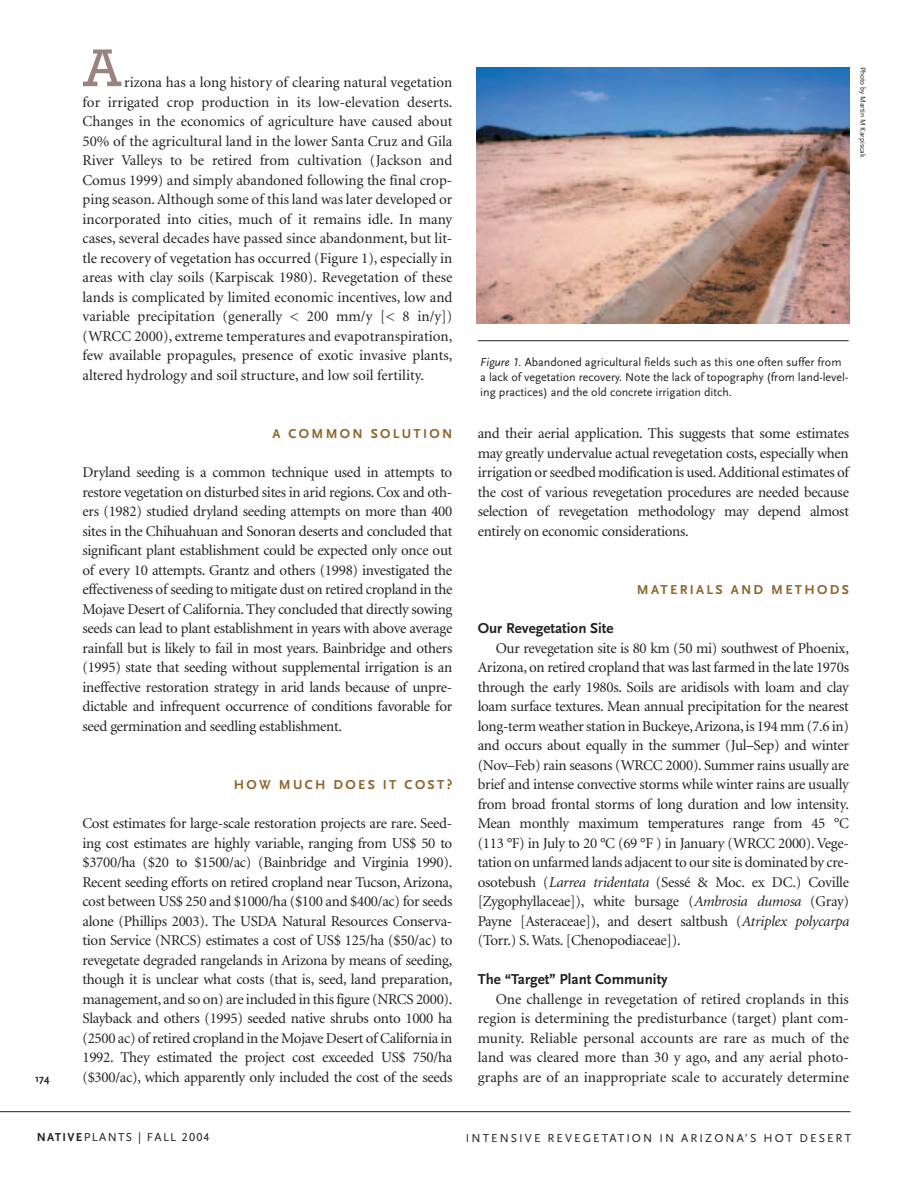
<style>
.page{position:relative;width:918px;height:1188px;background:#fff}
.page>*{position:absolute;margin:0;border:0;box-sizing:border-box;transform-origin:0 0}
.t1{font:54px "Rockwell";color:#9a837c}
.t2{font:15px/19.5px "Minion";letter-spacing:-.02em;color:#231f20;text-align:justify}
.t3{font:700 15px "Scala Sans";color:#231f20}
.t4{font:700 13.5px "Scala Sans";letter-spacing:.17em;color:#8e642b}
.t5{font:12px/15px "Scala Sans";color:#231f20}
.t6{font:12px "Scala Sans";letter-spacing:.17em;color:#231f20}
.t7{font:12px "Scala Sans";letter-spacing:.115em;color:#231f20}
.t8{font:700 10.5px "Scala Sans";color:#231f20}
.t9{font:7.5px "Scala Sans";color:#231f20}
.s1{font-style:italic}
.s2{font-family:"Scala Sans Caps";font-style:italic}
.s3{font-weight:700}
.s4{font-family:"Scala Sans Caps"}
</style>
<div class="page">
<hr style="left:0;top:1111px;width:850px;height:1px;background:#231f20">
<img style="left:476px;top:68px;width:374px;height:256px">
<hr style="left:478px;top:340px;width:371px;height:1px;background:#231f20">
<p class="t8" style="left:35px;top:1074px;width:16px">174</p>
<h1 class="t1" style="left:83px;top:49px;width:39px">A</h1>
<p class="t2" style="left:82px;top:74px;width:371px;text-indent:42px">rizona has a long history of clearing natural vegetation for irrigated crop production in its low-elevation deserts.<br>Changes in the economics of agriculture have caused about 50% of the agricultural land in the lower Santa Cruz and Gila River Valleys to be retired from cultivation (Jackson and Comus 1999) and simply abandoned following the final crop&shy;ping season. Although some of this land was later developed or incorporated into cities, much of it remains idle. In many cases, several decades have passed since abandonment, but lit&shy;tle recovery of vegetation has occurred (Figure 1), especially in areas with clay soils (Karpiscak 1980). Revegetation of these lands is complicated by limited economic incentives, low and variable precipitation (generally &lt; 200 mm/y [&lt; 8 in/y]) (WRCC 2000), extreme temperatures and evapotranspiration, few available propagules, presence of exotic invasive plants, altered hydrology and soil structure, and low soil fertility.</p>
<p class="t4" style="left:272px;top:428px;width:181px">A COMMON SOLUTION</p>
<p class="t2" style="left:82px;top:464px;width:371px">Dryland seeding is a common technique used in attempts to restore vegetation on disturbed sites in arid regions. Cox and oth&shy;ers (1982) studied dryland seeding attempts on more than 400 sites in the Chihuahuan and Sonoran deserts and concluded that significant plant establishment could be expected only once out of every 10 attempts. Grantz and others (1998) investigated the effectiveness of seeding to mitigate dust on retired cropland in the Mojave Desert of California. They concluded that directly sowing seeds can lead to plant establishment in years with above average rainfall but is likely to fail in most years. Bainbridge and others (1995) state that seeding without supplemental irrigation is an ineffective restoration strategy in arid lands because of unpre&shy;dictable and infrequent occurrence of conditions favorable for seed germination and seedling establishment.</p>
<p class="t4" style="left:234px;top:779px;width:220px">HOW MUCH DOES IT COST?</p>
<p class="t2" style="left:82px;top:815px;width:372px">Cost estimates for large-scale restoration projects are rare. Seed&shy;ing cost estimates are highly variable, ranging from US$ 50 to $3700/ha ($20 to $1500/ac) (Bainbridge and Virginia 1990).<br>Recent seeding efforts on retired cropland near Tucson, Arizona, cost between US$ 250 and $1000/ha ($100 and $400/ac) for seeds alone (Phillips 2003). The USDA Natural Resources Conserva&shy;tion Service (NRCS) estimates a cost of US$ 125/ha ($50/ac) to revegetate degraded rangelands in Arizona by means of seeding, though it is unclear what costs (that is, seed, land preparation, management, and so on) are included in this figure (NRCS 2000).<br>Slayback and others (1995) seeded native shrubs onto 1000 ha (2500 ac) of retired cropland in the Mojave Desert of California in 1992. They estimated the project cost exceeded US$ 750/ha ($300/ac), which apparently only included the cost of the seeds</p>
<p class="t9" style="left:866px;top:67px;width:92px;rotate:90deg">Photo by Martin M Karpiscak</p>
<p class="t5" style="left:480px;top:356px;width:370px"><span class="s1">Figure</span> <span class="s2">1</span><span class="s1">.</span> Abandoned agricultural fields such as this one often suffer from a lack of vegetation recovery. Note the lack of topography (from land-level&shy;ing practices) and the old concrete irrigation ditch.</p>
<p class="t2" style="left:478px;top:425px;width:373px">and their aerial application. This suggests that some estimates may greatly undervalue actual revegetation costs, especially when irrigation or seedbed modification is used.Additional estimates of the cost of various revegetation procedures are needed because selection of revegetation methodology may depend almost entirely on economic considerations.</p>
<p class="t4" style="left:637px;top:584px;width:214px">MATERIALS AND METHODS</p>
<p class="t3" style="left:478px;top:622px;width:137px">Our Revegetation Site</p>
<p class="t2" style="left:478px;top:639px;width:373px;text-indent:18px">Our revegetation site is 80 km (50 mi) southwest of Phoenix, Arizona, on retired cropland that was last farmed in the late 1970s through the early 1980s. Soils are aridisols with loam and clay loam surface textures. Mean annual precipitation for the nearest long-term weather station in Buckeye,Arizona, is 194 mm (7.6 in) and occurs about equally in the summer (Jul–Sep) and winter (Nov–Feb) rain seasons (WRCC 2000). Summer rains usually are brief and intense convective storms while winter rains are usually from broad frontal storms of long duration and low intensity.<br>Mean monthly maximum temperatures range from 45 °C (113 °F) in July to 20 °C (69 °F ) in January (WRCC 2000). Vege&shy;tation on unfarmed lands adjacent to our site is dominated by cre&shy;osotebush (<span class="s1">Larrea tridentata</span> (Sessé &amp; Moc. ex DC.) Coville [Zygophyllaceae]), white bursage (<span class="s1">Ambrosia dumosa</span> (Gray)<br>Payne [Asteraceae]), and desert saltbush (<span class="s1">Atriplex polycarpa </span>(Torr.) S. Wats. [Chenopodiaceae]).</p>
<p class="t3" style="left:478px;top:973px;width:192px">The “Target” Plant Community</p>
<p class="t2" style="left:478px;top:990px;width:373px;text-indent:18px">One challenge in revegetation of retired croplands in this region is determining the predisturbance (target) plant com&shy;munity. Reliable personal accounts are rare as much of the land was cleared more than 30 y ago, and any aerial photo&shy;graphs are of an inappropriate scale to accurately determine</p>
<p class="t7" style="left:37px;top:1133px;width:174px"><span class="s3">NATIVE</span>PLANTS | FALL <span class="s4">2004</span></p>
<p class="t6" style="left:466px;top:1134px;width:387px">INTENSIVE REVEGETATION IN ARIZONA’S HOT DESERT</p>
</div>
